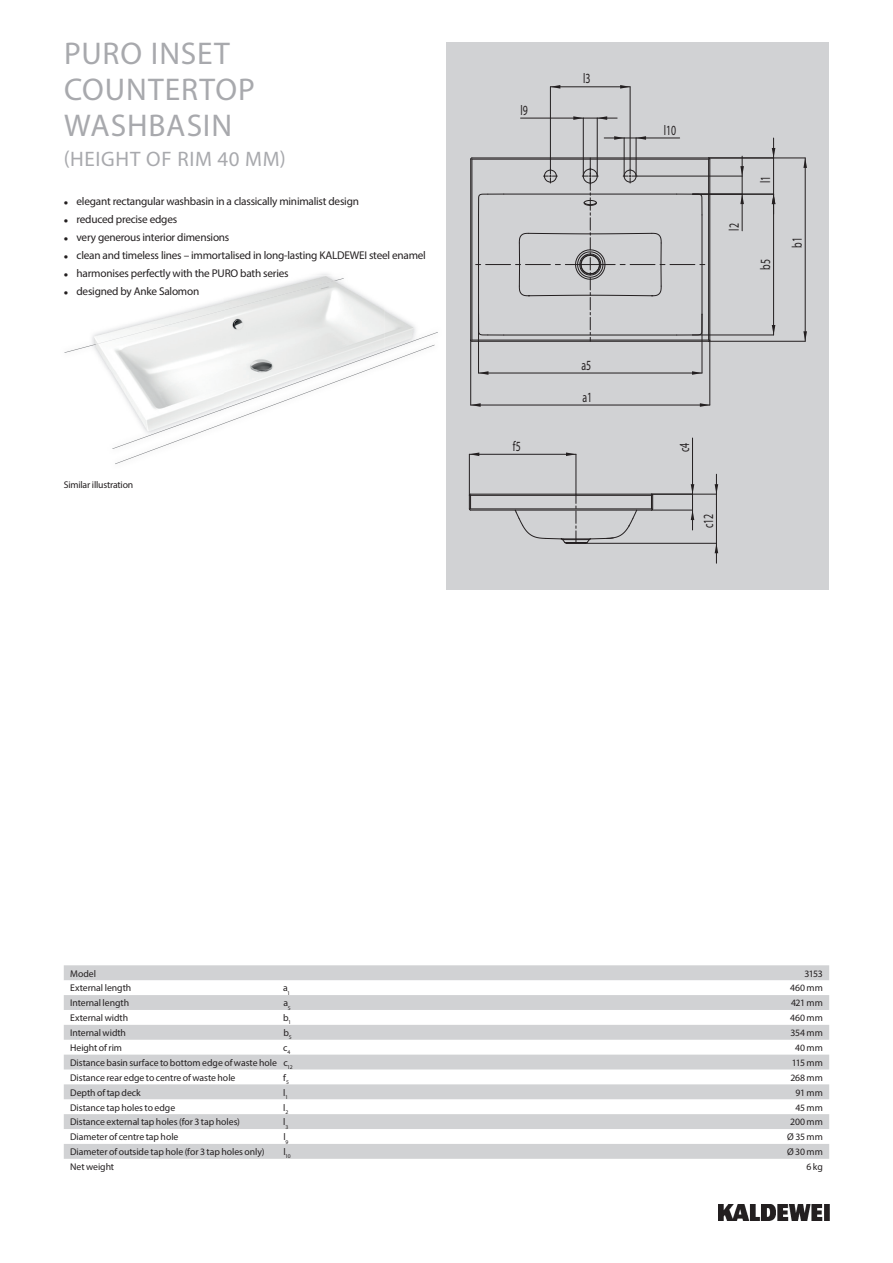
<style>
.page{position:relative;width:893px;height:1263px;background:#fff}
.page>*{position:absolute;margin:0;border:0;box-sizing:border-box;transform-origin:0 0}
.t1{font:31.5px/36px "Myriad Pro";letter-spacing:.03em;color:#a8a9ad}
.t2{font:21px "Myriad Pro";letter-spacing:.035em;color:#a8a9ad}
.t3{font:14.1px "Myriad Pro";color:#231f20;scale:.7 1}
.t4{font:11.25px "Myriad Pro";letter-spacing:-.02em;color:#231f20}
.t5{font:9.75px "Myriad Pro";letter-spacing:-.005em;color:#231f20}
.t6{font:5.7px "Myriad Pro";color:#231f20}
.s1{font-size:15.75px}
</style>
<div class="page">
<img style="left:719px;top:1204px;width:110px;height:16px">
<div style="left:446px;top:43px;width:383px;height:547px;background:#d1d2d4"></div>
<hr style="left:710px;top:159px;width:1px;height:181px;background:#231f20">
<svg style="left:479px;top:371px;width:9px;height:4px"></svg>
<svg style="left:692px;top:371px;width:10px;height:4px"></svg>
<hr style="left:478px;top:314px;width:1px;height:59px;background:#231f20">
<hr style="left:702px;top:314px;width:1px;height:59px;background:#231f20">
<hr style="left:478px;top:373px;width:224px;height:1px;background:#231f20">
<svg style="left:700px;top:403px;width:10px;height:4px"></svg>
<svg style="left:471px;top:403px;width:10px;height:4px"></svg>
<hr style="left:710px;top:340px;width:1px;height:65px;background:#231f20">
<hr style="left:470px;top:340px;width:1px;height:65px;background:#231f20">
<hr style="left:471px;top:405px;width:239px;height:1px;background:#231f20">
<svg style="left:803px;top:331px;width:4px;height:10px"></svg>
<svg style="left:803px;top:159px;width:4px;height:9px"></svg>
<hr style="left:709px;top:341px;width:96px;height:1px;background:#231f20">
<hr style="left:709px;top:158px;width:96px;height:1px;background:#231f20">
<hr style="left:805px;top:158px;width:1px;height:183px;background:#231f20">
<svg style="left:772px;top:325px;width:3px;height:10px"></svg>
<hr style="left:693px;top:335px;width:81px;height:1px;background:#231f20">
<hr style="left:773px;top:194px;width:1px;height:141px;background:#231f20">
<hr style="left:637px;top:176px;width:105px;height:1px;background:#231f20">
<hr style="left:742px;top:194px;width:1px;height:37px;background:#231f20">
<svg style="left:740px;top:156px;width:4px;height:48px"></svg>
<hr style="left:693px;top:194px;width:81px;height:1px;background:#231f20">
<hr style="left:709px;top:158px;width:65px;height:1px;background:#231f20">
<svg style="left:772px;top:194px;width:3px;height:20px"></svg>
<hr style="left:773px;top:158px;width:1px;height:36px;background:#231f20">
<svg style="left:772px;top:138px;width:3px;height:20px"></svg>
<svg style="left:550px;top:85px;width:10px;height:4px"></svg>
<svg style="left:620px;top:85px;width:10px;height:4px"></svg>
<hr style="left:550px;top:87px;width:1px;height:82px;background:#231f20">
<hr style="left:630px;top:87px;width:1px;height:82px;background:#231f20">
<hr style="left:550px;top:87px;width:80px;height:1px;background:#231f20">
<hr style="left:583px;top:118px;width:1px;height:58px;background:#231f20">
<hr style="left:597px;top:118px;width:1px;height:58px;background:#231f20">
<hr style="left:521px;top:118px;width:62px;height:1px;background:#231f20">
<svg style="left:573px;top:116px;width:44px;height:4px"></svg>
<hr style="left:624px;top:138px;width:1px;height:38px;background:#231f20">
<hr style="left:636px;top:138px;width:1px;height:38px;background:#231f20">
<svg style="left:604px;top:136px;width:42px;height:4px"></svg>
<hr style="left:636px;top:138px;width:44px;height:1px;background:#231f20">
<svg style="left:470px;top:158px;width:240px;height:184px"></svg>
<hr style="left:471px;top:494px;width:180px;height:1px;background:#231f20">
<hr style="left:471px;top:510px;width:180px;height:1px;background:#231f20">
<hr style="left:471px;top:495px;width:180px;height:1px;background:#231f20">
<svg style="left:469px;top:494px;width:2px;height:16px"></svg>
<svg style="left:651px;top:495px;width:2px;height:15px"></svg>
<hr style="left:471px;top:509px;width:180px;height:1px;background:#231f20">
<svg style="left:515px;top:494px;width:122px;height:50px"></svg>
<svg style="left:566px;top:452px;width:10px;height:4px"></svg>
<svg style="left:469px;top:452px;width:10px;height:4px"></svg>
<hr style="left:576px;top:454px;width:1px;height:40px;background:#231f20">
<hr style="left:469px;top:454px;width:1px;height:41px;background:#231f20">
<hr style="left:469px;top:454px;width:107px;height:1px;background:#231f20">
<hr style="left:651px;top:510px;width:41px;height:1px;background:#231f20">
<svg style="left:691px;top:484px;width:3px;height:46px"></svg>
<hr style="left:692px;top:438px;width:1px;height:56px;background:#231f20">
<hr style="left:651px;top:494px;width:65px;height:1px;background:#231f20">
<hr style="left:585px;top:543px;width:131px;height:1px;background:#231f20">
<svg style="left:715px;top:474px;width:3px;height:20px"></svg>
<hr style="left:716px;top:494px;width:1px;height:49px;background:#231f20">
<svg style="left:715px;top:543px;width:3px;height:20px"></svg>
<img style="left:97px;top:275px;width:319px;height:135px">
<img style="left:157px;top:303px;width:94px;height:25px">
<img style="left:251px;top:278px;width:93px;height:25px">
<img style="left:64px;top:328px;width:94px;height:25px">
<img style="left:329px;top:332px;width:109px;height:39px">
<img style="left:219px;top:371px;width:112px;height:39px">
<img style="left:112px;top:410px;width:57px;height:39px">
<img style="left:275px;top:364px;width:107px;height:41px">
<img style="left:381px;top:345px;width:54px;height:20px">
<img style="left:168px;top:404px;width:107px;height:40px">
<img style="left:115px;top:444px;width:53px;height:20px">
<svg style="left:64px;top:965px;width:765px;height:194px;fill:#d1d2d4"></svg>
<h1 class="t1" style="left:64px;top:35px;width:192px">PURO INSET<br>COUNTERTOP<br>WASHBASIN</h1>
<h2 class="t2" style="left:64px;top:146px;width:223px">(HEIGHT OF RIM 40 MM)</h2>
<p class="t4" style="left:64px;top:195px;width:297px"><span class="s1">•</span> elegant rectangular washbasin in a classically minimalist design</p>
<p class="t4" style="left:64px;top:212px;width:115px"><span class="s1">•</span> reduced precise edges</p>
<p class="t4" style="left:64px;top:230px;width:167px"><span class="s1">•</span> very generous interior dimensions</p>
<p class="t4" style="left:64px;top:248px;width:364px"><span class="s1">•</span> clean and timeless lines – immortalised in long-lasting KALDEWEI steel enamel</p>
<p class="t4" style="left:64px;top:266px;width:226px"><span class="s1">•</span> harmonises perfectly with the PURO bath series</p>
<p class="t4" style="left:64px;top:284px;width:137px"><span class="s1">•</span> designed by Anke Salomon</p>
<p class="t5" style="left:64px;top:479px;width:71px">Similar illustration</p>
<h3 class="t3" style="left:521px;top:101px;width:12px">l9</h3>
<h3 class="t3" style="left:583px;top:70px;width:12px">l3</h3>
<h3 class="t3" style="left:664px;top:121px;width:19px">l10</h3>
<h3 class="t3" style="left:725px;top:231px;width:12px;rotate:-90deg">l2</h3>
<h3 class="t3" style="left:757px;top:183px;width:12px;rotate:-90deg">l1</h3>
<h3 class="t3" style="left:757px;top:270px;width:17px;rotate:-90deg">b5</h3>
<h3 class="t3" style="left:788px;top:248px;width:17px;rotate:-90deg">b1</h3>
<h3 class="t3" style="left:582px;top:356px;width:15px">a5</h3>
<h3 class="t3" style="left:583px;top:388px;width:15px">a1</h3>
<h3 class="t3" style="left:513px;top:437px;width:13px">f5</h3>
<h3 class="t3" style="left:676px;top:452px;width:15px;rotate:-90deg">c4</h3>
<h3 class="t3" style="left:700px;top:528px;width:22px;rotate:-90deg">c12</h3>
<p class="t5" style="left:70px;top:967px;width:27px">Model</p>
<p class="t5" style="left:804px;top:967px;width:20px">3153</p>
<p class="t5" style="left:70px;top:982px;width:63px">External length</p>
<p class="t5" style="left:283px;top:982px;width:8px">a<sub>1</sub></p>
<p class="t5" style="left:790px;top:982px;width:34px">460 mm</p>
<p class="t5" style="left:70px;top:997px;width:60px">Internal length</p>
<p class="t5" style="left:283px;top:997px;width:9px">a<sub>5</sub></p>
<p class="t5" style="left:791px;top:997px;width:33px">421 mm</p>
<p class="t5" style="left:70px;top:1012px;width:59px">External width</p>
<p class="t5" style="left:283px;top:1012px;width:9px">b<sub>1</sub></p>
<p class="t5" style="left:790px;top:1012px;width:34px">460 mm</p>
<p class="t5" style="left:70px;top:1027px;width:57px">Internal width</p>
<p class="t5" style="left:283px;top:1027px;width:10px">b<sub>5</sub></p>
<p class="t5" style="left:790px;top:1027px;width:34px">354 mm</p>
<p class="t5" style="left:70px;top:1042px;width:53px">Height of rim</p>
<p class="t5" style="left:283px;top:1042px;width:9px">c<sub>4</sub></p>
<p class="t5" style="left:795px;top:1042px;width:29px">40 mm</p>
<p class="t5" style="left:70px;top:1056px;width:224px">Distance basin surface to bottom edge of waste hole c<sub>12</sub></p>
<p class="t5" style="left:792px;top:1056px;width:33px">115 mm</p>
<p class="t5" style="left:70px;top:1071px;width:167px">Distance rear edge to centre of waste hole</p>
<p class="t5" style="left:283px;top:1071px;width:7px">f<sub>5</sub></p>
<p class="t5" style="left:790px;top:1071px;width:34px">268 mm</p>
<p class="t5" style="left:70px;top:1086px;width:72px">Depth of tap deck</p>
<p class="t5" style="left:283px;top:1086px;width:6px">l<sub>1</sub></p>
<p class="t5" style="left:795px;top:1086px;width:29px">91 mm</p>
<p class="t5" style="left:70px;top:1101px;width:107px">Distance tap holes to edge</p>
<p class="t5" style="left:283px;top:1101px;width:7px">l<sub>2</sub></p>
<p class="t5" style="left:795px;top:1101px;width:29px">45 mm</p>
<p class="t5" style="left:70px;top:1116px;width:171px">Distance external tap holes (for 3 tap holes)</p>
<p class="t5" style="left:283px;top:1116px;width:7px">l<sub>3</sub></p>
<p class="t5" style="left:790px;top:1116px;width:34px">200 mm</p>
<p class="t5" style="left:70px;top:1131px;width:110px">Diameter of centre tap hole</p>
<p class="t5" style="left:283px;top:1131px;width:7px">l<sub>9</sub></p>
<p class="t5" style="left:787px;top:1131px;width:37px">Ø 35 mm</p>
<p class="t5" style="left:70px;top:1146px;width:196px">Diameter of outside tap hole (for 3 tap holes only)</p>
<p class="t6" style="left:283px;top:1153px;width:9px"><sup>l</sup>10</p>
<p class="t5" style="left:787px;top:1146px;width:37px">Ø 30 mm</p>
<p class="t5" style="left:70px;top:1161px;width:46px">Net weight</p>
<p class="t5" style="left:806px;top:1161px;width:18px">6 kg</p>
</div>
